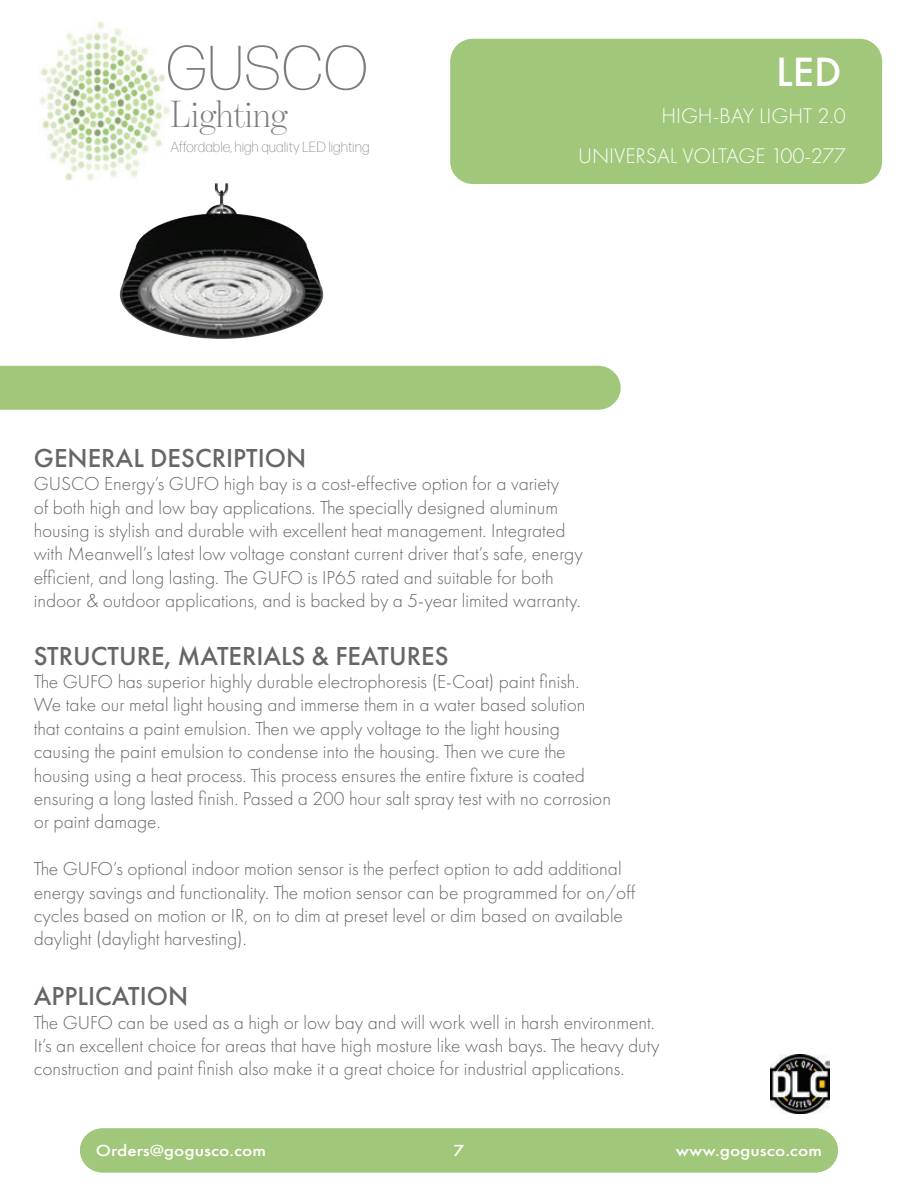
<style>
.page{position:relative;width:918px;height:1188px;background:#fff}
.page>*{position:absolute;margin:0;border:0;box-sizing:border-box;transform-origin:0 0}
.t1{font:200 62.7px "Forma DJR Text";color:#7b7c7b}
.t2{font:500 42.45px "Futura PT";color:#fff}
.t3{font:300 38.25px "Benton Mod Disp";color:#7b7c7b}
.t4{font:500 27px "Futura PT";color:#666}
.t5{font:300 21.9px/39.8px "Futura PT";color:#fff;text-align:right}
.t6{font:300 19.5px/23.4px "Futura PT";color:#666}
.t7{font:500 16.65px "Futura PT";color:#fff;scale:1.16 1}
.t8{font:500 16.65px "Futura PT";letter-spacing:-.045em;color:#fff;scale:1.16 1}
.t9{font:200 14.7px "Forma DJR Text";color:#7b7c7b}
</style>
<div class="page">
<img style="left:38px;top:21px;width:132px;height:160px">
<div style="left:450px;top:39px;width:432px;height:145px;background:#a1c77b;border-radius:22px"></div>
<div style="left:0;top:366px;width:621px;height:44px;background:#a1c77b"></div>
<img style="left:119px;top:184px;width:205px;height:155px">
<div style="left:80px;top:1128px;width:758px;height:44px;background:#a1c77b"></div>
<img style="left:771px;top:1055px;width:59px;height:58px">
<h1 class="t1" style="left:165px;top:31px;width:205px">GUSCO</h1>
<h3 class="t3" style="left:170px;top:94px;width:119px">Lighting</h3>
<p class="t9" style="left:170px;top:138px;width:201px">Affordable, high quality LED lighting</p>
<h2 class="t2" style="left:776px;top:47px;width:67px">LED</h2>
<p class="t5" style="left:578px;top:96px;width:270px">HIGH-BAY LIGHT 2.0<br>UNIVERSAL VOLTAGE 100-277</p>
<h3 class="t4" style="left:34px;top:442px;width:274px">GENERAL DESCRIPTION</h3>
<p class="t6" style="left:34px;top:472px;width:550px">GUSCO Energy’s GUFO high bay is a cost-effective option for a variety<br>of both high and low bay applications. The specially designed aluminum housing is stylish and durable with excellent heat management. Integrated with Meanwell’s latest low voltage constant current driver that’s safe, energy efficient, and long lasting. The GUFO is IP65 rated and suitable for both indoor &amp; outdoor applications, and is backed by a 5-year limited warranty.</p>
<h3 class="t4" style="left:34px;top:639px;width:416px">STRUCTURE, MATERIALS &amp; FEATURES</h3>
<p class="t6" style="left:34px;top:670px;width:579px">The GUFO has superior highly durable electrophoresis (E-Coat) paint finish.<br>We take our metal light housing and immerse them in a water based solution that contains a paint emulsion. Then we apply voltage to the light housing causing the paint emulsion to condense into the housing. Then we cure the housing using a heat process. This process ensures the entire fixture is coated ensuring a long lasted finish. Passed a 200 hour salt spray test with no corrosion or paint damage.</p>
<p class="t6" style="left:34px;top:857px;width:603px">The GUFO’s optional indoor motion sensor is the perfect option to add additional energy savings and functionality. The motion sensor can be programmed for on/off cycles based on motion or IR, on to dim at preset level or dim based on available daylight (daylight harvesting).</p>
<h3 class="t4" style="left:34px;top:980px;width:156px">APPLICATION</h3>
<p class="t6" style="left:34px;top:1011px;width:627px">The GUFO can be used as a high or low bay and will work well in harsh environment.<br>It’s an excellent choice for areas that have high mosture like wash bays. The heavy duty construction and paint finish also make it a great choice for industrial applications.</p>
<p class="t7" style="left:96px;top:1141px;width:148px">Orders@gogusco.com</p>
<p class="t7" style="left:108px;top:1141px;width:148px">Orders@gogusco.com</p>
<p class="t7" style="left:453px;top:1141px;width:11px">7</p>
<p class="t7" style="left:676px;top:1141px;width:128px">www.gogusco.com</p>
<p class="t8" style="left:708px;top:1141px;width:94px">419.841.3326</p>
</div>
